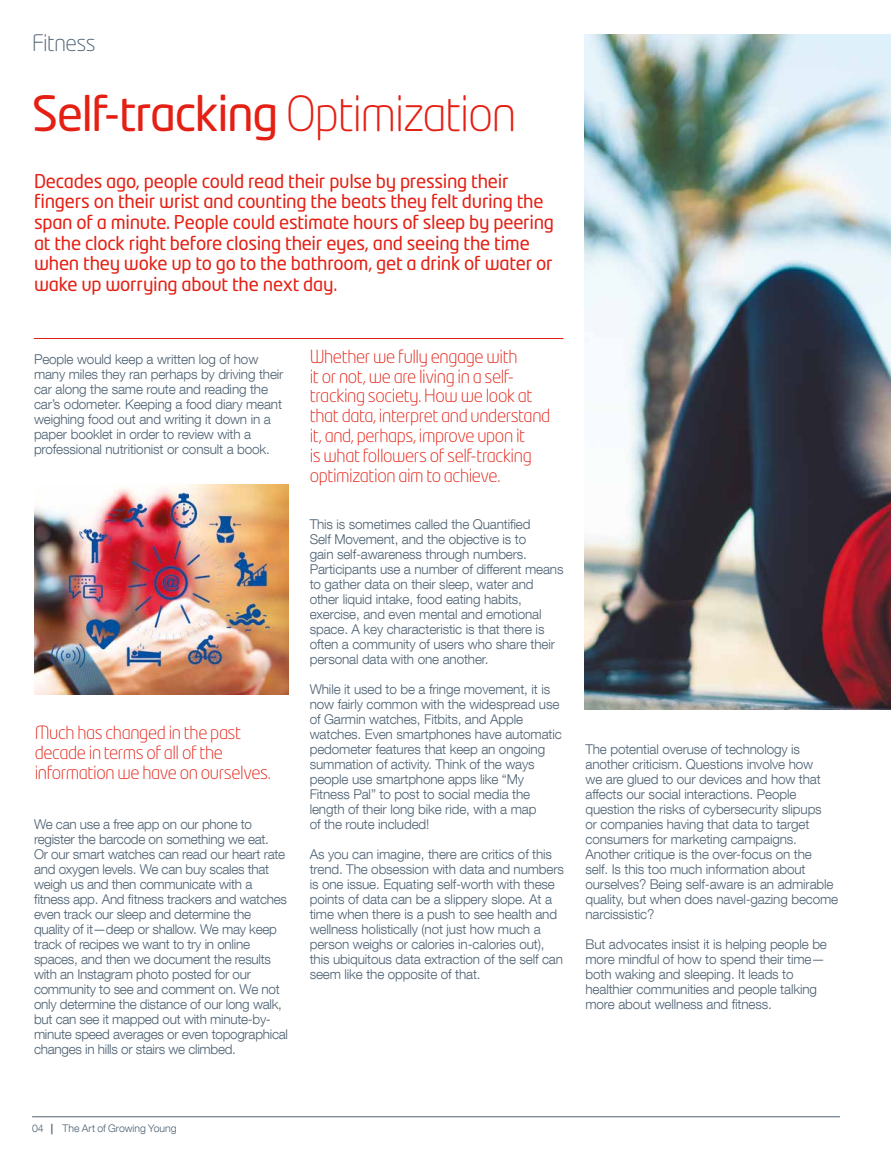
<style>
.page{position:relative;width:891px;height:1161px;background:#fff}
.page>*{position:absolute;margin:0;border:0;box-sizing:border-box;transform-origin:0 0}
.t1{font:48px "Neo Tech Pro";letter-spacing:-.035em;color:#e41f13}
.t2{font:300 22.5px "Neo Tech Pro";letter-spacing:-.025em;color:#4d6172}
.t3{font:18.75px/20.7px "Neo Tech Pro";letter-spacing:-.015em;color:#e41f13}
.t4{font:300 18px/19.8px "Neo Tech Pro";letter-spacing:-.02em;color:#e41f13}
.t5{font:300 13.5px/15px "Helvetica Neue LT Com";letter-spacing:-.01em;color:#4d6172}
.t6{font:300 10.5px "Helvetica Neue LT Com";color:#4d6172}
.s1{font-weight:300}
.s2{font-weight:700}
</style>
<div class="page">
<img style="left:585px;top:34px;width:306px;height:675px">
<hr style="left:34px;top:338px;width:529px;height:1px;background:#e41f13">
<hr style="left:32px;top:1116px;width:808px;height:1px;background:#4d6172">
<img style="left:34px;top:484px;width:255px;height:210px">
<h2 class="t2" style="left:32px;top:30px;width:65px">Fitness</h2>
<h1 class="t1" style="left:32px;top:84px;width:486px">Self-tracking <span class="s1">Optimization</span></h1>
<p class="t3" style="left:34px;top:170px;width:522px">Decades ago, people could read their pulse by pressing their fingers on their wrist and counting the beats they felt during the span of a minute. People could estimate hours of sleep by peering at the clock right before closing their eyes, and seeing the time when they woke up to go to the bathroom, get a drink of water or wake up worrying about the next day.</p>
<p class="t5" style="left:34px;top:351px;width:251px">People would keep a written log of how many miles they ran perhaps by driving their car along the same route and reading the car’s odometer. Keeping a food diary meant weighing food out and writing it down in a paper booklet in order to review with a professional nutritionist or consult a book.</p>
<h3 class="t4" style="left:35px;top:722px;width:238px">Much has changed in the past decade in terms of all of the information we have on ourselves.</h3>
<p class="t5" style="left:34px;top:816px;width:256px">We can use a free app on our phone to register the barcode on something we eat.<br>Or our smart watches can read our heart rate and oxygen levels. We can buy scales that weigh us and then communicate with a fitness app. And fitness trackers and watches even track our sleep and determine the quality of it—deep or shallow. We may keep track of recipes we want to try in online spaces, and then we document the results with an Instagram photo posted for our community to see and comment on. We not only determine the distance of our long walk, but can see it mapped out with minute-by&shy;minute speed averages or even topographical changes in hills or stairs we climbed.</p>
<h3 class="t4" style="left:310px;top:346px;width:242px">Whether we fully engage with<br>it or not, we are living in a self&shy;tracking society. How we look at that data, interpret and understand it, and, perhaps, improve upon it<br>is what followers of self-tracking optimization aim to achieve.</h3>
<p class="t5" style="left:310px;top:516px;width:255px">This is sometimes called the Quantified<br>Self Movement, and the objective is to<br>gain self-awareness through numbers.<br>Participants use a number of different means to gather data on their sleep, water and other liquid intake, food eating habits, exercise, and even mental and emotional space. A key characteristic is that there is often a community of users who share their personal data with one another.</p>
<p class="t5" style="left:310px;top:681px;width:254px">While it used to be a fringe movement, it is now fairly common with the widespread use of Garmin watches, Fitbits, and Apple watches. Even smartphones have automatic pedometer features that keep an ongoing summation of activity. Think of the ways people use smartphone apps like “My Fitness Pal” to post to social media the length of their long bike ride, with a map<br>of the route included!</p>
<p class="t5" style="left:310px;top:846px;width:256px">As you can imagine, there are critics of this trend. The obsession with data and numbers is one issue. Equating self-worth with these points of data can be a slippery slope. At a time when there is a push to see health and wellness holistically (not just how much a person weighs or calories in-calories out), this ubiquitous data extraction of the self can seem like the opposite of that.</p>
<p class="t5" style="left:585px;top:741px;width:254px">The potential overuse of technology is another criticism. Questions involve how<br>we are glued to our devices and how that affects our social interactions. People question the risks of cybersecurity slipups<br>or companies having that data to target consumers for marketing campaigns.<br>Another critique is the over-focus on the<br>self. Is this too much information about ourselves? Being self-aware is an admirable quality, but when does navel-gazing become narcissistic?</p>
<p class="t5" style="left:585px;top:936px;width:243px">But advocates insist it is helping people be more mindful of how to spend their time— both waking and sleeping. It leads to healthier communities and people talking more about wellness and fitness.</p>
<p class="t6" style="left:32px;top:1122px;width:13px">04</p>
<p class="t6" style="left:51px;top:1122px;width:127px"><span class="s2">|</span> The Art of Growing Young</p>
</div>
